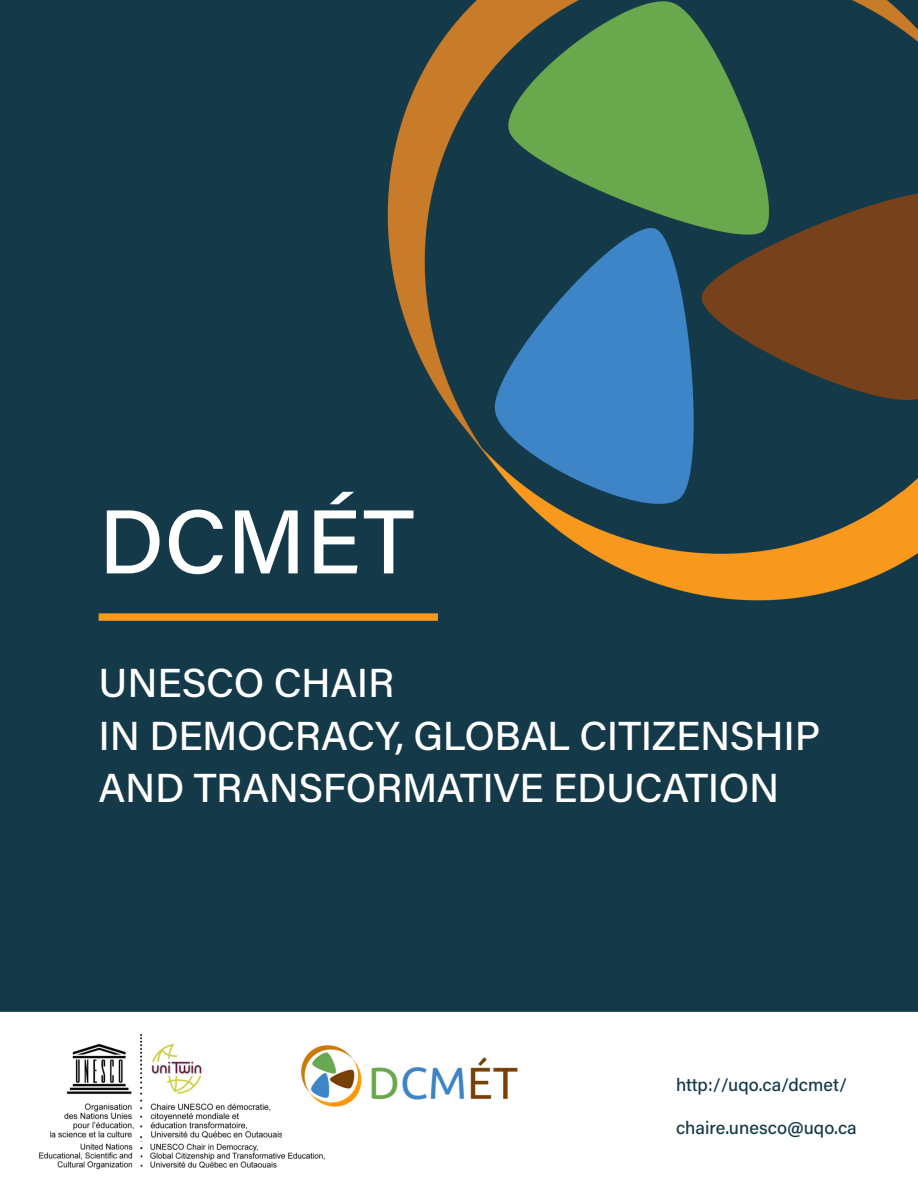
<style>
.page{position:relative;width:918px;height:1188px;background:#fff}
.page>*{position:absolute;margin:0;border:0;box-sizing:border-box;transform-origin:0 0}
.t1{font:500 90.6px "Acumin Pro";letter-spacing:.005em;color:#fff}
.t2{font:500 40.5px "Acumin Pro";letter-spacing:-.01em;color:#fff}
.t3{font:500 18px "Acumin Pro";color:#143948}
</style>
<div class="page">
<img style="left:0;top:0;width:918px;height:1012px">
<div style="left:99px;top:613px;width:339px;height:8px;background:#f8991d"></div>
<img style="left:39px;top:1034px;width:286px;height:136px">
<img style="left:300px;top:1034px;width:218px;height:87px">
<p class="t1" style="left:99px;top:479px;width:317px">DCMÉT</p>
<p class="t2" style="left:99px;top:655px;width:297px">UNESCO CHAIR</p>
<p class="t2" style="left:99px;top:707px;width:723px">IN DEMOCRACY, GLOBAL CITIZENSHIP</p>
<p class="t2" style="left:99px;top:760px;width:682px">AND TRANSFORMATIVE EDUCATION</p>
<p class="t3" style="left:676px;top:1072px;width:173px">http://uqo.ca/dcmet/</p>
<p class="t3" style="left:676px;top:1115px;width:182px">chaire.unesco@uqo.ca</p>
</div>
